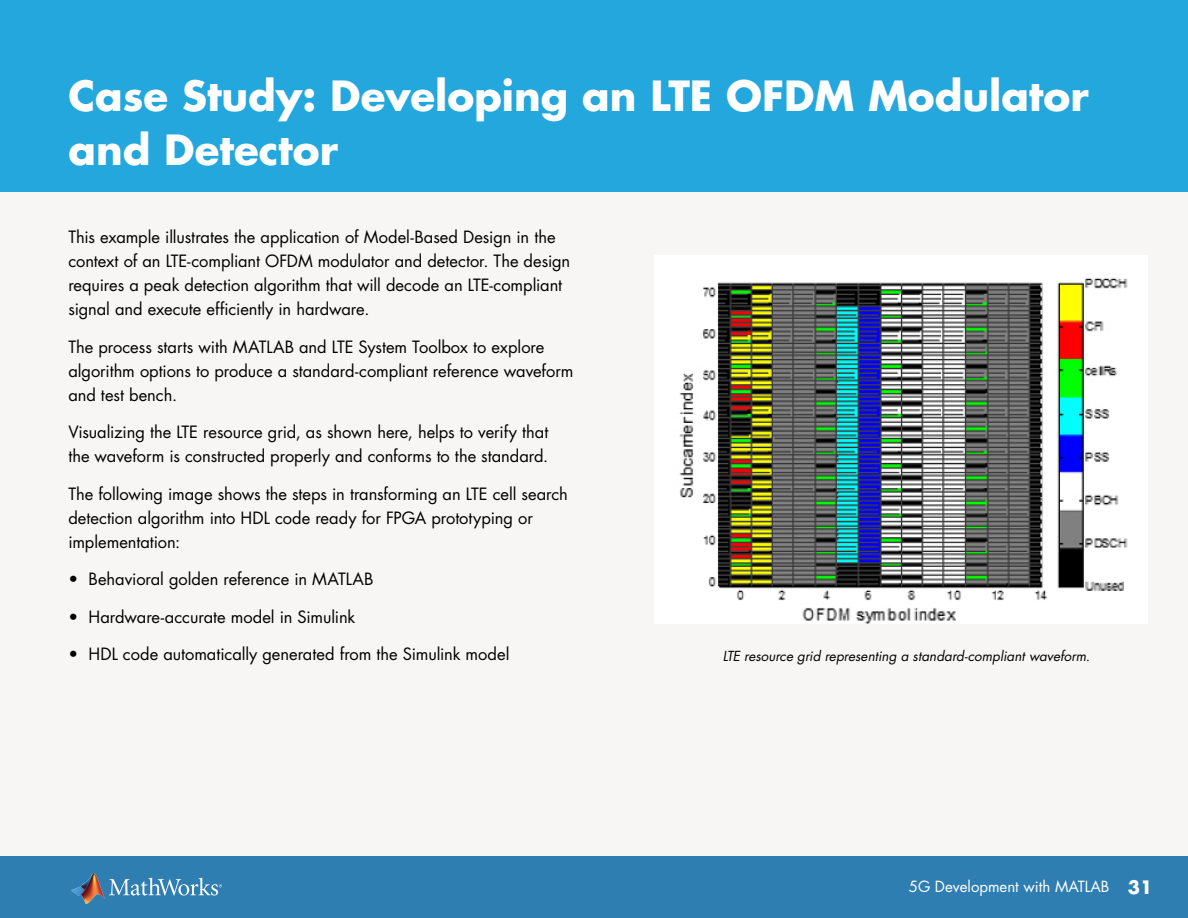
<style>
.page{position:relative;width:1188px;height:918px;background:#f7f6f5}
.page>*{position:absolute;margin:0;border:0;box-sizing:border-box;transform-origin:0 0}
.subheading_1{font:700 40.5px/54px "Futura Std";color:#fff}
.body_text{font:16.5px/24px "Futura Std";letter-spacing:-.005em;color:#000}
.t1{font:15px "Futura Std";color:#fff}
.t2{font:italic 13.5px "Futura Std";color:#000}
.s1{font-weight:700;font-size:18px}
</style>
<div class="page">
<div style="left:0;top:0;width:1188px;height:191px;background:#24a7dd"></div>
<div style="left:0;top:856px;width:1188px;height:62px;background:#2f7eb2"></div>
<svg style="left:109px;top:878px;width:113px;height:18px"></svg>
<img style="left:72px;top:874px;width:33px;height:29px">
<img style="left:680px;top:278px;width:447px;height:346px">
<p class="subheading_1" style="left:68px;top:68px;width:1022px">Case Study: Developing an LTE OFDM Modulator and Detector</p>
<p class="body_text" style="left:68px;top:226px;width:504px">This example illustrates the application of Model-Based Design in the context of an LTE-compliant OFDM modulator and detector. The design requires a peak detection algorithm that will decode an LTE-compliant signal and execute efficiently in hardware.</p>
<p class="body_text" style="left:68px;top:335px;width:507px">The process starts with MATLAB and LTE System Toolbox to explore algorithm options to produce a standard-compliant reference waveform and test bench.</p>
<p class="body_text" style="left:68px;top:421px;width:481px">Visualizing the LTE resource grid, as shown here, helps to verify that the waveform is constructed properly and conforms to the standard.</p>
<p class="body_text" style="left:68px;top:482px;width:501px">The following image shows the steps in transforming an LTE cell search detection algorithm into HDL code ready for FPGA prototyping or implementation:</p>
<p class="body_text" style="left:68px;top:568px;width:307px">• Behavioral golden reference in MATLAB</p>
<p class="body_text" style="left:68px;top:605px;width:289px">• Hardware-accurate model in Simulink</p>
<p class="body_text" style="left:68px;top:643px;width:443px">• HDL code automatically generated from the Simulink model</p>
<p class="t2" style="left:723px;top:648px;width:369px">LTE resource grid representing a standard-compliant waveform.</p>
<p class="t1" style="left:909px;top:877px;width:245px">5G Development with MATLAB <span class="s1">31</span></p>
</div>
